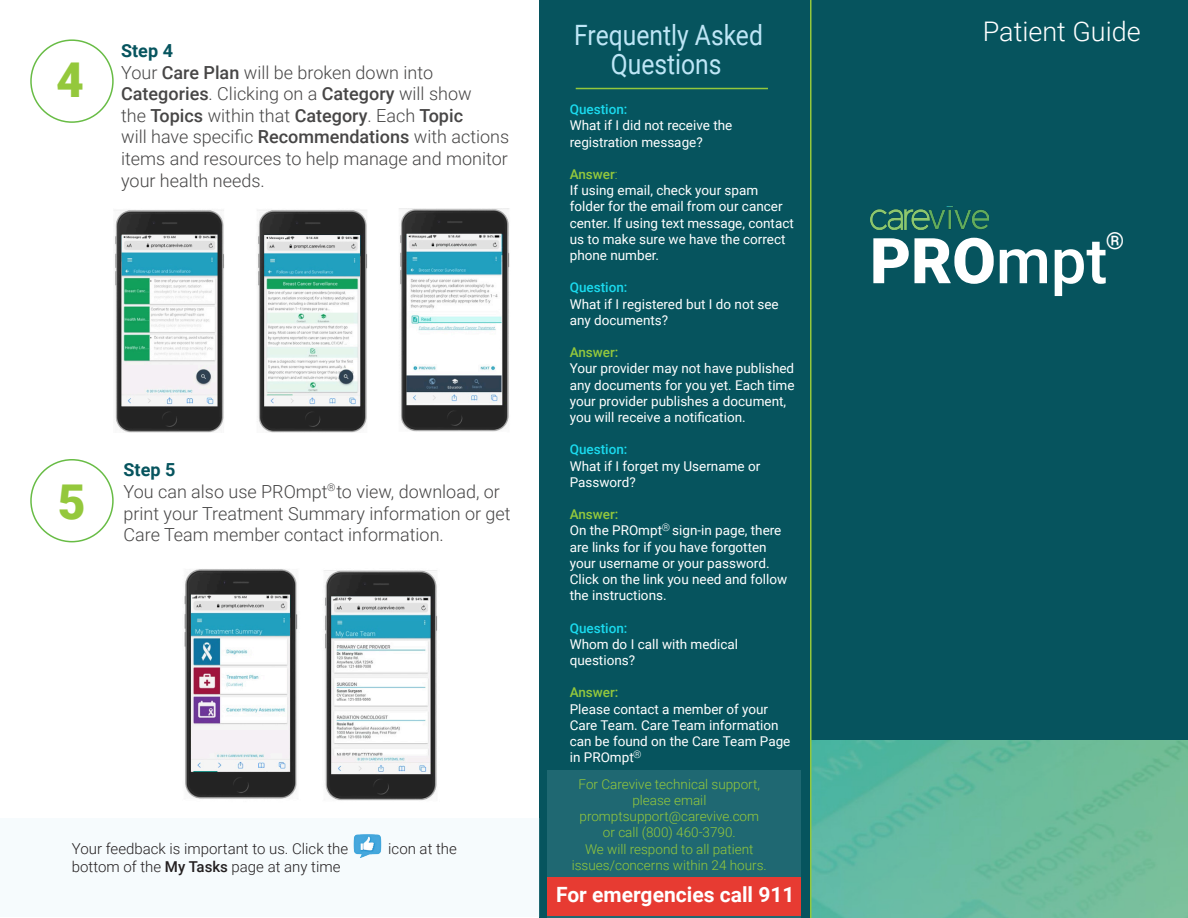
<style>
.page{position:relative;width:1188px;height:918px;background:#fff}
.page>*{position:absolute;margin:0;border:0;box-sizing:border-box;transform-origin:0 0}
.t1{font:900 63.15px "Roboto";color:#fff}
.t2{font:900 48px "Roboto";color:#94c83c}
.t3{font:28.05px "Roboto";color:#bee6f6;scale:.88 1}
.t4{font:300 27px "Roboto";color:#fff}
.t5{font:500 23.55px "Roboto";color:#fff}
.t6{font:700 21px "Roboto";color:#fff}
.t7{font:300 18px/21.6px "Roboto";color:#474646}
.t8{font:700 18px "Roboto";color:#06545e}
.t9{font:300 15px "Roboto";color:#231f20}
.t10{font:13.5px/16.2px "Roboto";color:#fff}
.t11{font:300 13.5px/16.2px "Roboto";color:#94c83c;text-align:center}
.t12{font:500 13.5px "Roboto";color:#94c83c}
.t13{font:500 13.5px "Roboto";color:#1adbef}
.t14{font:300 10.5px "Roboto";color:#fff}
.t15{font:300 10.5px "Roboto";color:#474646}
.s1{font-weight:500}
.s2{font-weight:500;color:#1adbef}
.s3{font-weight:300}
</style>
<div class="page">
<div style="left:796px;top:0;width:392px;height:918px;background:#06545e"></div>
<div style="left:539px;top:0;width:261px;height:918px;background:#06545e"></div>
<hr style="left:576px;top:88px;width:192px;height:1px;background:#94c83c">
<div style="left:30px;top:39px;width:84px;height:84px;border:2px solid #68bc45;border-radius:50%"></div>
<div style="left:30px;top:459px;width:84px;height:83px;border:2px solid #68bc45;border-radius:50%"></div>
<div style="left:0;top:818px;width:539px;height:98px;background:#f6fbfd"></div>
<div style="left:548px;top:770px;width:253px;height:148px;background:#1f6872"></div>
<img style="left:353px;top:834px;width:29px;height:24px">
<div style="left:548px;top:878px;width:253px;height:38px;background:#e73b32"></div>
<img style="left:870px;top:209px;width:119px;height:20px">
<img style="left:114px;top:208px;width:396px;height:224px">
<img style="left:184px;top:569px;width:254px;height:232px">
<img style="left:812px;top:740px;width:376px;height:178px">
<hr style="left:810px;top:0;width:2px;height:918px;background:#94c83c">
<p class="t2" style="left:56px;top:46px;width:29px">4</p>
<p class="t8" style="left:121px;top:38px;width:53px">Step 4</p>
<p class="t7" style="left:121px;top:61px;width:390px">Your <span class="s1">Care Plan</span> will be broken down into <span class="s1">Categories</span>. Clicking on a <span class="s1">Category</span> will show<br>the <span class="s1">Topics</span> within that <span class="s1">Category</span>. Each <span class="s1">Topic<br></span>will have specific <span class="s1">Recommendations</span> with actions items and resources to help manage and monitor your health needs.</p>
<p class="t2" style="left:58px;top:468px;width:29px">5</p>
<p class="t8" style="left:124px;top:457px;width:53px">Step 5</p>
<p class="t7" style="left:124px;top:480px;width:389px">You can also use PROmpt to view, download, or print your Treatment Summary information or get<br>Care Team member contact information.</p>
<p class="t15" style="left:327px;top:480px;width:10px">®</p>
<p class="t9" style="left:72px;top:839px;width:278px">Your feedback is important to us. Click the</p>
<p class="t9" style="left:388px;top:839px;width:70px">icon at the</p>
<p class="t9" style="left:72px;top:857px;width:270px">bottom of the <span class="s1">My Tasks</span> page at any time</p>
<p class="t3" style="left:574px;top:15px;width:216px">Frequently Asked</p>
<p class="t3" style="left:611px;top:44px;width:127px">Questions</p>
<p class="t10" style="left:570px;top:101px;width:164px"><span class="s2">Question:<br></span>What if I did not receive the registration message?</p>
<p class="t12" style="left:570px;top:165px;width:50px">Answer<span class="s3">:</span></p>
<p class="t10" style="left:570px;top:182px;width:226px">If using email, check your spam folder for the email from our cancer center. If using text message, contact us to make sure we have the correct phone number.</p>
<p class="t13" style="left:570px;top:278px;width:59px">Question:</p>
<p class="t10" style="left:570px;top:295px;width:210px">What if I registered but I do not see any documents?</p>
<p class="t12" style="left:570px;top:343px;width:50px">Answer:</p>
<p class="t10" style="left:570px;top:360px;width:226px">Your provider may not have published any documents for you yet. Each time your provider publishes a document, you will receive a notification.</p>
<p class="t13" style="left:570px;top:440px;width:59px">Question:</p>
<p class="t10" style="left:570px;top:457px;width:192px">What if I forget my Username or<br>Password?</p>
<p class="t12" style="left:570px;top:505px;width:50px">Answer:</p>
<p class="t10" style="left:570px;top:522px;width:219px">On the PROmpt sign-in page, there are links for if you have forgotten your username or your password.<br>Click on the link you need and follow the instructions.</p>
<p class="t13" style="left:570px;top:618px;width:59px">Question:</p>
<p class="t10" style="left:570px;top:635px;width:170px">Whom do I call with medical questions?</p>
<p class="t12" style="left:570px;top:683px;width:50px">Answer:</p>
<p class="t10" style="left:570px;top:700px;width:222px">Please contact a member of your<br>Care Team. Care Team information can be found on the Care Team Page in PROmpt</p>
<p class="t14" style="left:662px;top:520px;width:10px">®</p>
<p class="t14" style="left:633px;top:747px;width:10px">®</p>
<p class="t11" style="left:579px;top:775px;width:183px">For Carevive technical support, please email</p>
<p class="t11" style="left:580px;top:808px;width:181px">promptsupport@carevive.com or call (800) 460-3790.</p>
<p class="t11" style="left:572px;top:840px;width:197px">We will respond to all patient issues/concerns within 24 hours.</p>
<p class="t6" style="left:556px;top:880px;width:240px">For emergencies call 911</p>
<p class="t4" style="left:983px;top:12px;width:159px">Patient Guide</p>
<p class="t1" style="left:870px;top:217px;width:239px">PRO<span class="s1">mpt</span></p>
<p class="t5" style="left:1106px;top:224px;width:20px">®</p>
</div>
